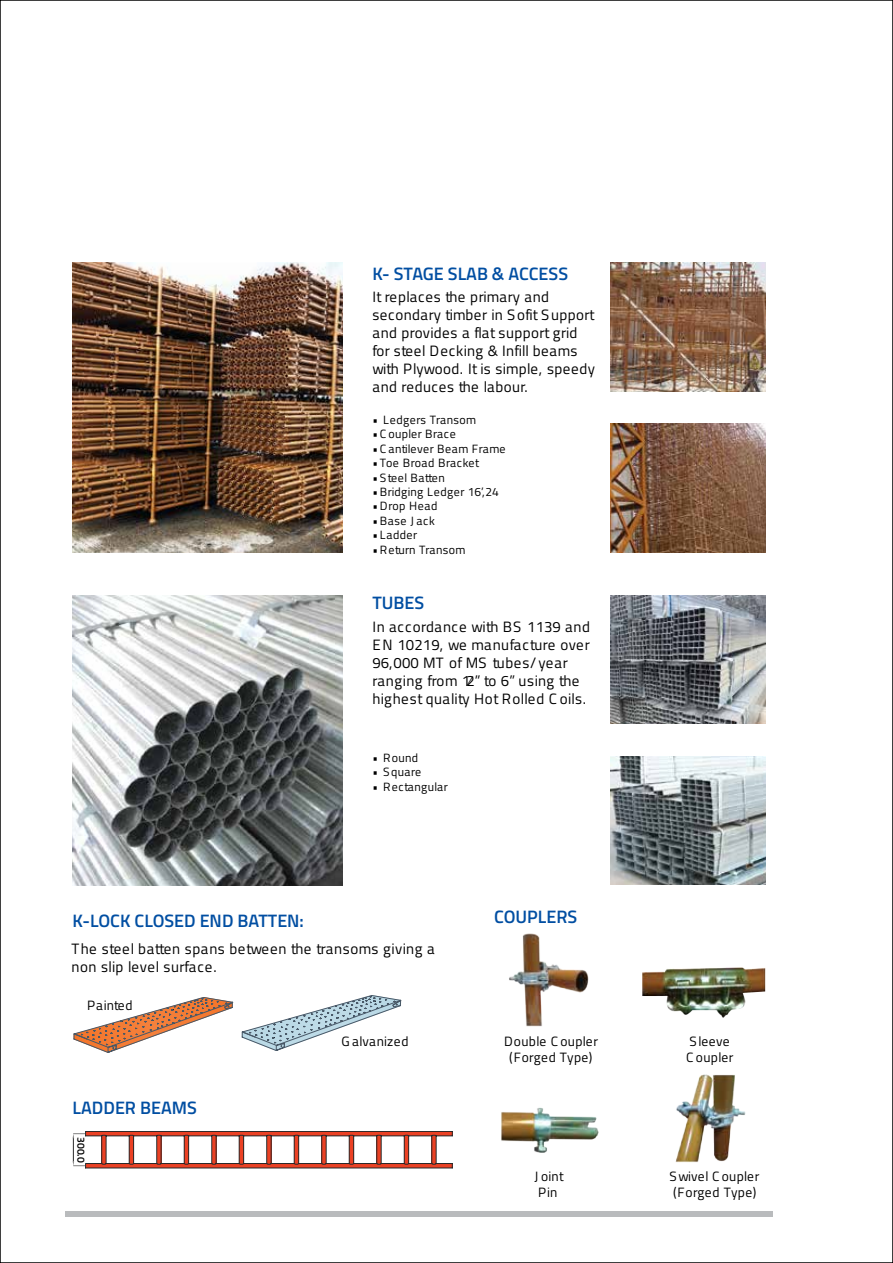
<style>
.page{position:relative;width:893px;height:1263px;background:#fff}
.page>*{position:absolute;margin:0;border:0;box-sizing:border-box;transform-origin:0 0}
.t1{font:600 18px "Titillium Web";color:#014ea2}
.t2{font:15px/18px "Titillium";letter-spacing:.03em;color:#000}
.t3{font:13.5px/16.2px "Titillium";letter-spacing:.03em;color:#000}
.t4{font:12px "Titillium";letter-spacing:.035em;color:#000}
.t5{font:600 10.35px "Titillium";color:#000}
</style>
<div class="page">
<div style="left:65px;top:1211px;width:708px;height:5px;background:#b9bbbd"></div>
<img style="left:610px;top:757px;width:156px;height:128px">
<img style="left:610px;top:596px;width:156px;height:128px">
<img style="left:72px;top:596px;width:270px;height:289px">
<svg style="left:74px;top:997px;width:159px;height:56px"></svg>
<svg style="left:242px;top:995px;width:159px;height:56px"></svg>
<img style="left:509px;top:933px;width:80px;height:94px">
<img style="left:642px;top:967px;width:124px;height:51px">
<img style="left:501px;top:1107px;width:98px;height:46px">
<img style="left:675px;top:1074px;width:71px;height:89px">
<svg style="left:73px;top:1131px;width:380px;height:37px"></svg>
<img style="left:610px;top:424px;width:156px;height:128px">
<img style="left:610px;top:263px;width:156px;height:128px">
<img style="left:72px;top:263px;width:270px;height:289px">
<p class="t1" style="left:372px;top:260px;width:197px">K- STAGE SLAB &amp; ACCESS</p>
<p class="t2" style="left:372px;top:287px;width:224px">It replaces the primary and secondary timber in Sofit Support and provides a flat support grid for steel Decking &amp; Infill beams with Plywood. It is simple, speedy and reduces the labour.</p>
<p class="t4" style="left:372px;top:411px;width:105px">• Ledgers Transom</p>
<p class="t4" style="left:372px;top:425px;width:85px">• C oupler Brace</p>
<p class="t4" style="left:372px;top:440px;width:135px">• C antilever Beam Frame</p>
<p class="t4" style="left:372px;top:454px;width:109px">• Toe Broad Bracket</p>
<p class="t4" style="left:372px;top:469px;width:74px">• Steel Batten</p>
<p class="t4" style="left:372px;top:483px;width:128px">• Bridging Ledger 16’,24</p>
<p class="t4" style="left:372px;top:497px;width:67px">• Drop Head</p>
<p class="t4" style="left:372px;top:512px;width:64px">• Base J ack</p>
<p class="t4" style="left:372px;top:526px;width:47px">• Ladder</p>
<p class="t4" style="left:372px;top:541px;width:95px">• Return Transom</p>
<p class="t1" style="left:372px;top:589px;width:53px">TUBES</p>
<p class="t2" style="left:372px;top:617px;width:1082px">In accordance with BS 1139 and<br>E N 10219, we manufacture over<br>96,000 MT of MS tubes/ year<br>ranging from 1⁄2” to 6” using the highest quality Hot Rolled C oils.</p>
<p class="t1" style="left:73px;top:907px;width:233px">K-LOCK CLOSED END BATTEN:</p>
<p class="t4" style="left:372px;top:749px;width:47px">• Round</p>
<p class="t4" style="left:372px;top:763px;width:50px">• Square</p>
<p class="t4" style="left:372px;top:778px;width:77px">• Rectangular</p>
<p class="t2" style="left:72px;top:939px;width:365px">The steel batten spans between the transoms giving a non slip level surface.</p>
<p class="t3" style="left:87px;top:996px;width:47px">Painted</p>
<p class="t1" style="left:494px;top:903px;width:85px">COUPLERS</p>
<p class="t1" style="left:73px;top:1094px;width:126px">LADDER BEAMS</p>
<p class="t5" style="left:89px;top:1137px;width:27px;rotate:90deg">300.0</p>
<p class="t3" style="left:342px;top:1032px;width:69px">G alvanized</p>
<p class="t3" style="left:504px;top:1032px;width:95px;text-align:center">Double C oupler (Forged Type)</p>
<p class="t3" style="left:686px;top:1032px;width:49px">Sleeve<br>C oupler</p>
<p class="t3" style="left:534px;top:1168px;width:31px">J oint<br>Pin</p>
<p class="t3" style="left:670px;top:1168px;width:91px">Swivel C oupler (Forged Type)</p>
</div>
